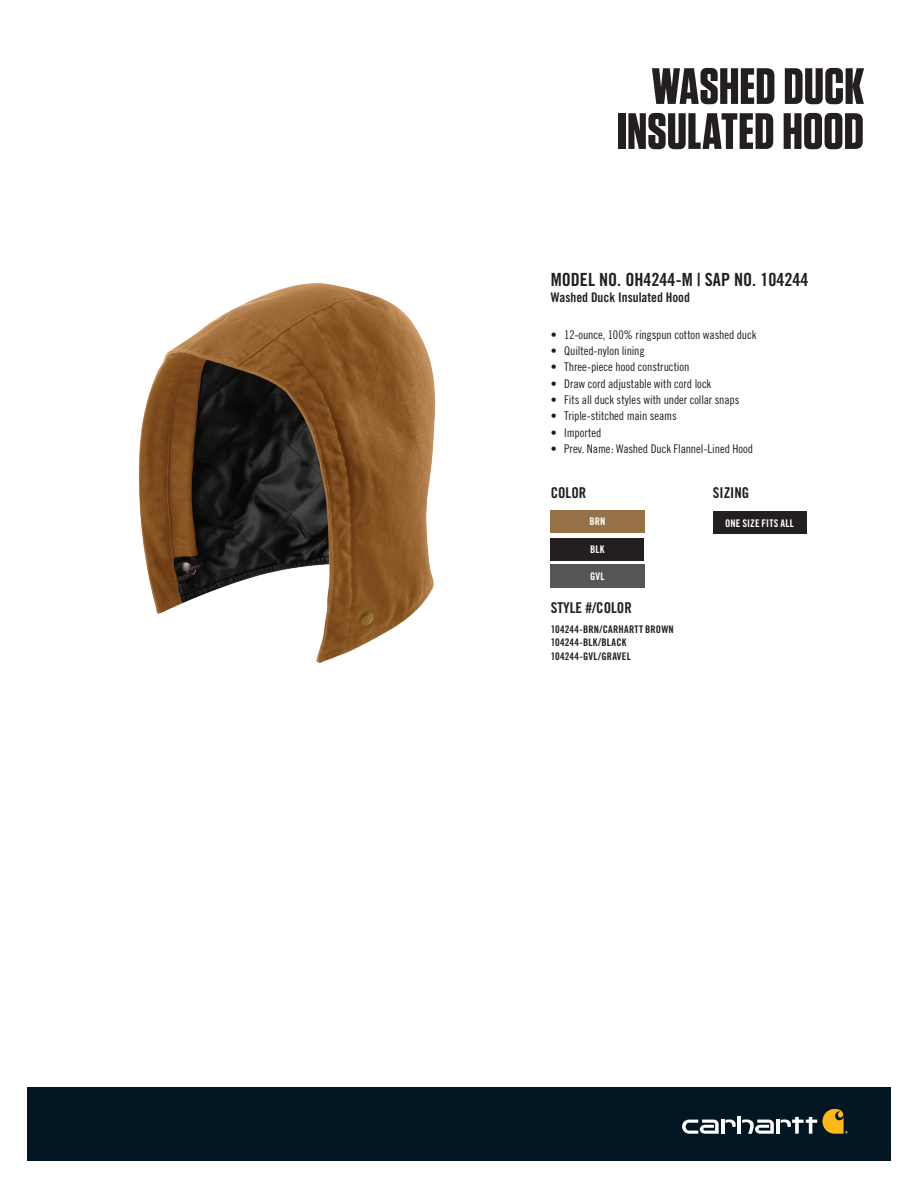
<style>
.page{position:relative;width:918px;height:1188px;background:#fff}
.page>*{position:absolute;margin:0;border:0;box-sizing:border-box;transform-origin:0 0}
.t1{font:700 51px/45px "Tungsten";letter-spacing:.005em;color:#231f20;text-align:right}
.t2{font:18.15px "Trade Gothic Bold Cond Twenty";color:#231f20}
.t3{font:14.85px "Trade Gothic Bold Cond Twenty";color:#231f20}
.t4{font:13.2px "Trade Gothic Bold Cond Twenty";color:#231f20}
.t5{font:12px "Trade Gothic Cond Eighteen";letter-spacing:-.005em;color:#231f20}
._4_Swatch_Names{font:10.5px "Trade Gothic Bold Cond Twenty";letter-spacing:.015em;color:#231f20}
._4_Swatch_Names-2{font:10.5px "Trade Gothic Bold Cond Twenty";letter-spacing:.01em;color:#fff}
</style>
<div class="page">
<div style="left:27px;top:1087px;width:864px;height:74px;background:#011622"></div>
<hr style="left:738px;top:1116px;width:3px;height:18px;background:#fff">
<svg style="left:682px;top:1120px;width:37px;height:14px"></svg>
<svg style="left:742px;top:1119px;width:32px;height:15px"></svg>
<hr style="left:721px;top:1120px;width:3px;height:14px;background:#fff">
<svg style="left:725px;top:1119px;width:11px;height:8px"></svg>
<hr style="left:776px;top:1120px;width:4px;height:14px;background:#fff">
<svg style="left:780px;top:1109px;width:68px;height:25px"></svg>
<img style="left:138px;top:283px;width:298px;height:380px">
<div style="left:551px;top:538px;width:93px;height:23px;background:#231f20"></div>
<div style="left:551px;top:510px;width:93px;height:23px;background:#967148"></div>
<div style="left:551px;top:565px;width:93px;height:23px;background:#535655"></div>
<div style="left:713px;top:512px;width:93px;height:22px;background:#231f20"></div>
<p class="t1" style="left:617px;top:65px;width:248px">WASHED DUCK<br>INSULATED HOOD</p>
<p class="t2" style="left:551px;top:268px;width:259px">MODEL NO. OH4244-M | SAP NO. 104244</p>
<p class="t4" style="left:551px;top:289px;width:141px">Washed Duck Insulated Hood</p>
<p class="t5" style="left:551px;top:327px;width:207px">• 12-ounce, 100% ringspun cotton washed duck</p>
<p class="t5" style="left:551px;top:344px;width:95px">• Quilted-nylon lining</p>
<p class="t5" style="left:551px;top:360px;width:140px">• Three-piece hood construction</p>
<p class="t5" style="left:551px;top:376px;width:162px">• Draw cord adjustable with cord lock</p>
<p class="t5" style="left:551px;top:392px;width:190px">• Fits all duck styles with under collar snaps</p>
<p class="t5" style="left:551px;top:409px;width:127px">• Triple-stitched main seams</p>
<p class="t5" style="left:551px;top:425px;width:52px">• Imported</p>
<p class="t5" style="left:551px;top:441px;width:204px">• Prev. Name: Washed Duck Flannel-Lined Hood</p>
<p class="t3" style="left:551px;top:484px;width:37px">COLOR</p>
<p class="t3" style="left:713px;top:484px;width:38px">SIZING</p>
<p class="_4_Swatch_Names-2" style="left:725px;top:516px;width:70px">ONE SIZE FITS ALL</p>
<p class="_4_Swatch_Names-2" style="left:589px;top:515px;width:18px">BRN</p>
<p class="_4_Swatch_Names-2" style="left:590px;top:543px;width:16px">BLK</p>
<p class="_4_Swatch_Names-2" style="left:590px;top:570px;width:16px">GVL</p>
<p class="t3" style="left:551px;top:598px;width:83px">STYLE #/COLOR</p>
<p class="_4_Swatch_Names" style="left:551px;top:623px;width:125px">104244-BRN/CARHARTT BROWN</p>
<p class="_4_Swatch_Names" style="left:551px;top:636px;width:77px">104244-BLK/BLACK</p>
<p class="_4_Swatch_Names" style="left:551px;top:650px;width:82px">104244-GVL/GRAVEL</p>
</div>
